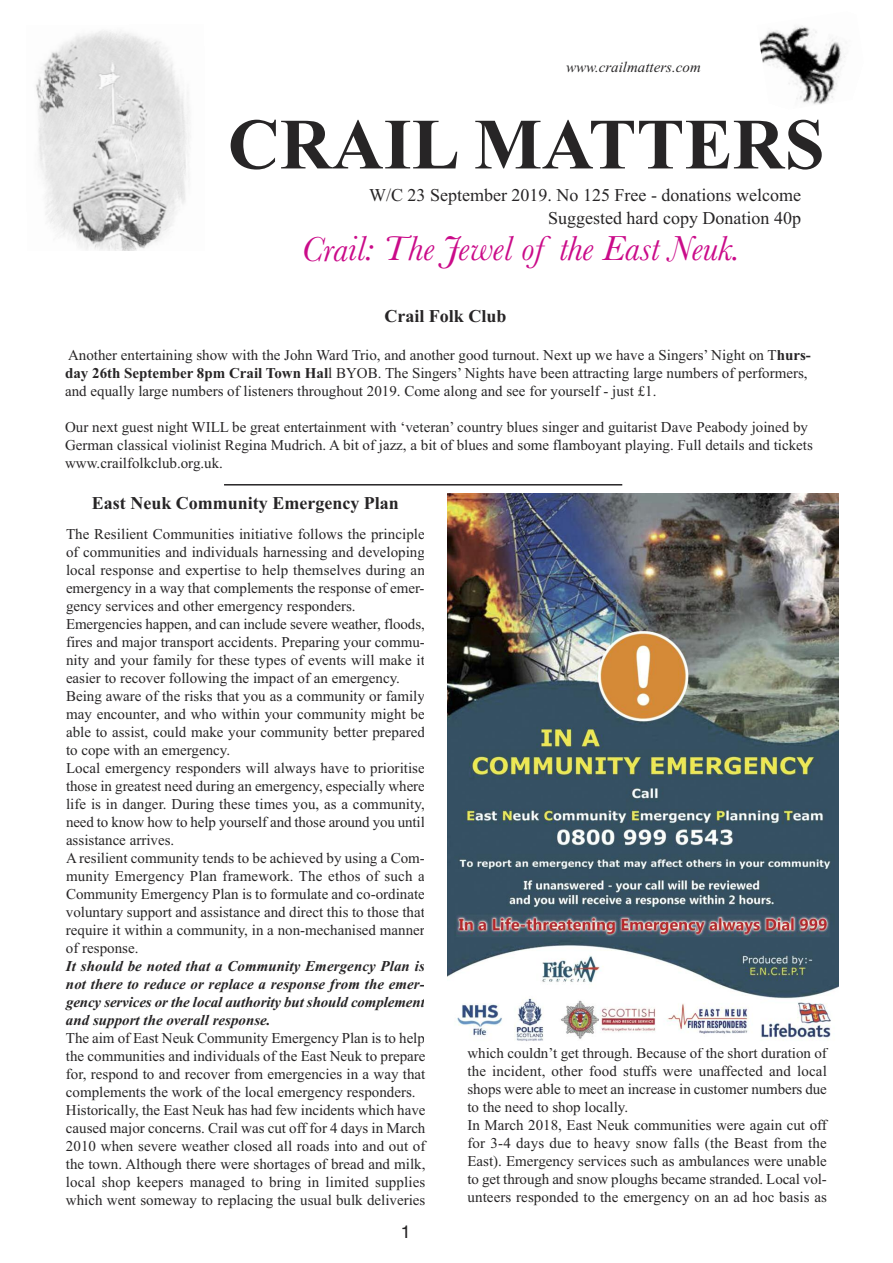
<style>
.page{position:relative;width:893px;height:1263px;background:#fff}
.page>*{position:absolute;margin:0;border:0;box-sizing:border-box;transform-origin:0 0}
.t1{font:700 72px "Times New Roman";color:#272526}
.t2{font:italic 36px "Baskerville";color:#ca0b89}
.t3{font:18px/23.1px "Times New Roman";color:#272526;text-align:right}
.t4{font:700 18px "Times New Roman";color:#272526}
.t5{font:18px "Helvetica";color:#272526}
.t6{font:15px/18px "Times New Roman";color:#272526}
.t7{font:italic 700 15px/18.1px "Times New Roman";color:#272526;text-align:justify}
.t8{font:italic 15px "Times New Roman";color:#272526}
.s1{font-weight:700}
</style>
<div class="page">
<img style="left:36px;top:30px;width:154px;height:221px">
<img style="left:759px;top:26px;width:86px;height:78px">
<hr style="left:224px;top:484px;width:398px;height:1px;background:#272526">
<img style="left:447px;top:493px;width:392px;height:549px">
<p class="t8" style="left:566px;top:58px;width:136px">www.crailmatters.com</p>
<h1 class="t1" style="left:228px;top:101px;width:598px">CRAIL MATTERS</h1>
<p class="t3" style="left:369px;top:183px;width:433px">W/C 23 September 2019. No 125 Free - donations welcome<br>Suggested hard copy Donation 40p</p>
<h2 class="t2" style="left:301px;top:227px;width:441px">Crail: The Jewel of the East Neuk.</h2>
<p class="t4" style="left:384px;top:305px;width:124px">Crail Folk Club</p>
<p class="t6" style="left:65px;top:345px;width:747px">Another entertaining show with the John Ward Trio, and another good turnout. Next up we have a Singers’ Night on T<span class="s1">hurs&shy;day 26th September 8pm Crail Town Hal</span>l BYOB. The Singers’ Nights have been attracting large numbers of performers, and equally large numbers of listeners throughout 2019. Come along and see for yourself - just £1.</p>
<p class="t6" style="left:65px;top:417px;width:749px">Our next guest night WILL be great entertainment with ‘veteran’ country blues singer and guitarist Dave Peabody joined by<br>German classical violinist Regina Mudrich. A bit of jazz, a bit of blues and some flamboyant playing. Full details and tickets www.crailfolkclub.org.uk.</p>
<p class="t4" style="left:92px;top:492px;width:308px">East Neuk Community Emergency Plan</p>
<p class="t6" style="left:66px;top:525px;width:360px">The Resilient Communities initiative follows the principle of communities and individuals harnessing and developing local response and expertise to help themselves during an emergency in a way that complements the response of emer&shy;gency services and other emergency responders.<br>Emergencies happen, and can include severe weather, floods, fires and major transport accidents. Preparing your commu&shy;nity and your family for these types of events will make it easier to recover following the impact of an emergency.<br>Being aware of the risks that you as a community or family may encounter, and who within your community might be able to assist, could make your community better prepared to cope with an emergency.<br>Local emergency responders will always have to prioritise those in greatest need during an emergency, especially where life is in danger. During these times you, as a community, need to know how to help yourself and those around you until assistance arrives.<br>A resilient community tends to be achieved by using a Com&shy;munity Emergency Plan framework. The ethos of such a Community Emergency Plan is to formulate and co-ordinate voluntary support and assistance and direct this to those that require it within a community, in a non-mechanised manner of response.</p>
<p class="t7" style="left:66px;top:957px;width:360px">It should be noted that a Community Emergency Plan is not there to reduce or replace a response from the emer&shy;gency services or the local authority but should complement and support the overall response.</p>
<p class="t6" style="left:66px;top:1029px;width:361px">The aim of East Neuk Community Emergency Plan is to help the communities and individuals of the East Neuk to prepare for, respond to and recover from emergencies in a way that complements the work of the local emergency responders.<br>Historically, the East Neuk has had few incidents which have caused major concerns. Crail was cut off for 4 days in March 2010 when severe weather closed all roads into and out of the town. Although there were shortages of bread and milk, local shop keepers managed to bring in limited supplies which went someway to replacing the usual bulk deliveries</p>
<p class="t6" style="left:467px;top:1044px;width:361px">which couldn’t get through. Because of the short duration of the incident, other food stuffs were unaffected and local shops were able to meet an increase in customer numbers due to the need to shop locally.<br>In March 2018, East Neuk communities were again cut off for 3-4 days due to heavy snow falls (the Beast from the East). Emergency services such as ambulances were unable to get through and snow ploughs became stranded. Local vol&shy;unteers responded to the emergency on an ad hoc basis as</p>
<p class="t5" style="left:401px;top:1221px;width:12px">1</p>
</div>
